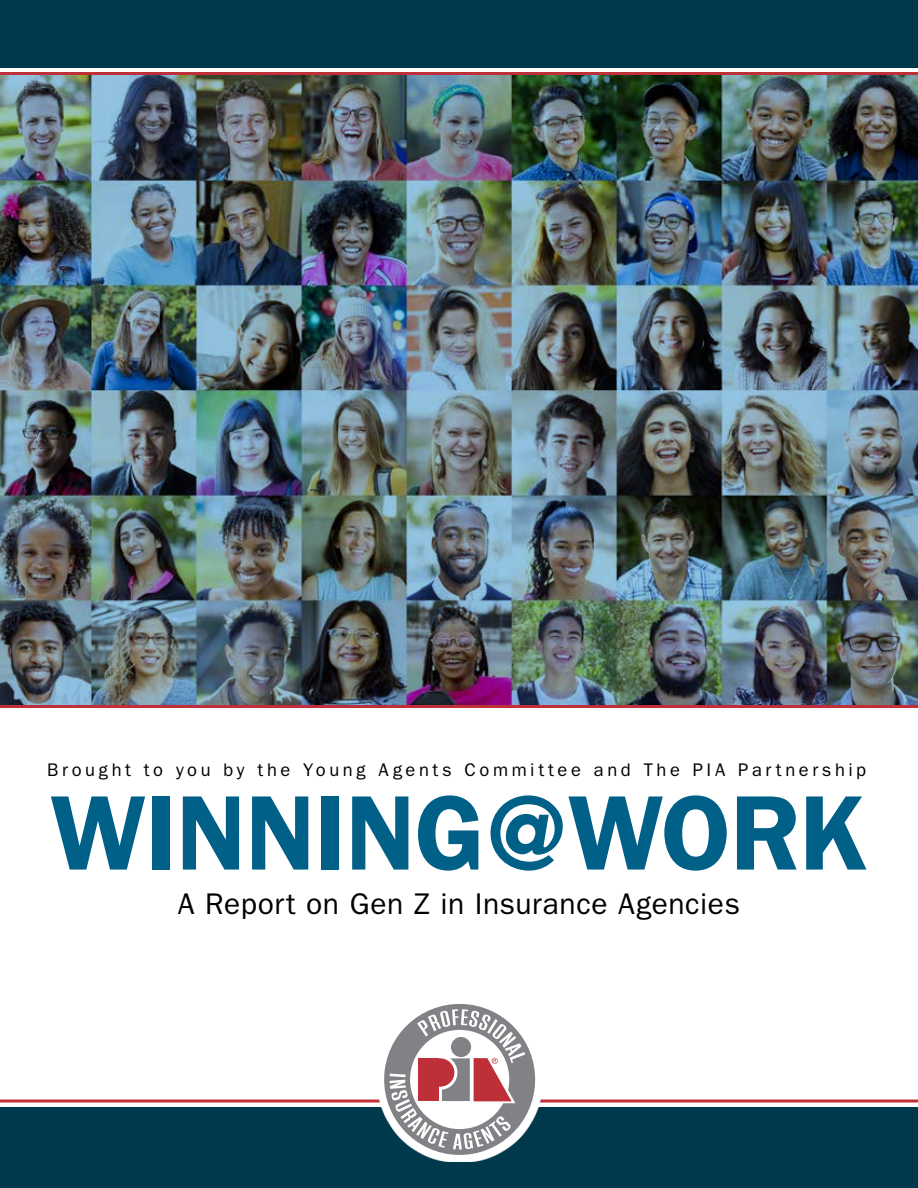
<style>
.page{position:relative;width:918px;height:1188px;background:#fff}
.page>*{position:absolute;margin:0;border:0;box-sizing:border-box;transform-origin:0 0}
.t1{font:600 106.5px "ITC Franklin Gothic Std";letter-spacing:-.01em;color:#016087}
.t2{font:30px "ITC Franklin Gothic Std";letter-spacing:.015em;color:#000}
.t3{font:18.3px "ITC Franklin Gothic Std";letter-spacing:.195em;color:#000}
</style>
<div class="page">
<div style="left:0;top:1107px;width:918px;height:81px;background:#00384c"></div>
<hr style="left:0;top:1100px;width:918px;height:2px;background:#bf2f38">
<svg style="left:377px;top:1076px;width:166px;height:86px"></svg>
<svg style="left:384px;top:1004px;width:151px;height:151px"></svg>
<img style="left:0;top:75px;width:918px;height:630px">
<div style="left:0;top:0;width:918px;height:68px;background:#00384c"></div>
<hr style="left:0;top:72px;width:918px;height:3px;background:#bf2f38">
<hr style="left:0;top:705px;width:918px;height:3px;background:#bf2f38">
<p class="t3" style="left:47px;top:759px;width:820px">Brought to you by the Young Agents Committee and The PIA Partnership</p>
<h1 class="t1" style="left:51px;top:770px;width:818px">WINNING@WORK</h1>
<h2 class="t2" style="left:178px;top:886px;width:564px">A Report on Gen Z in Insurance Agencies</h2>
</div>
